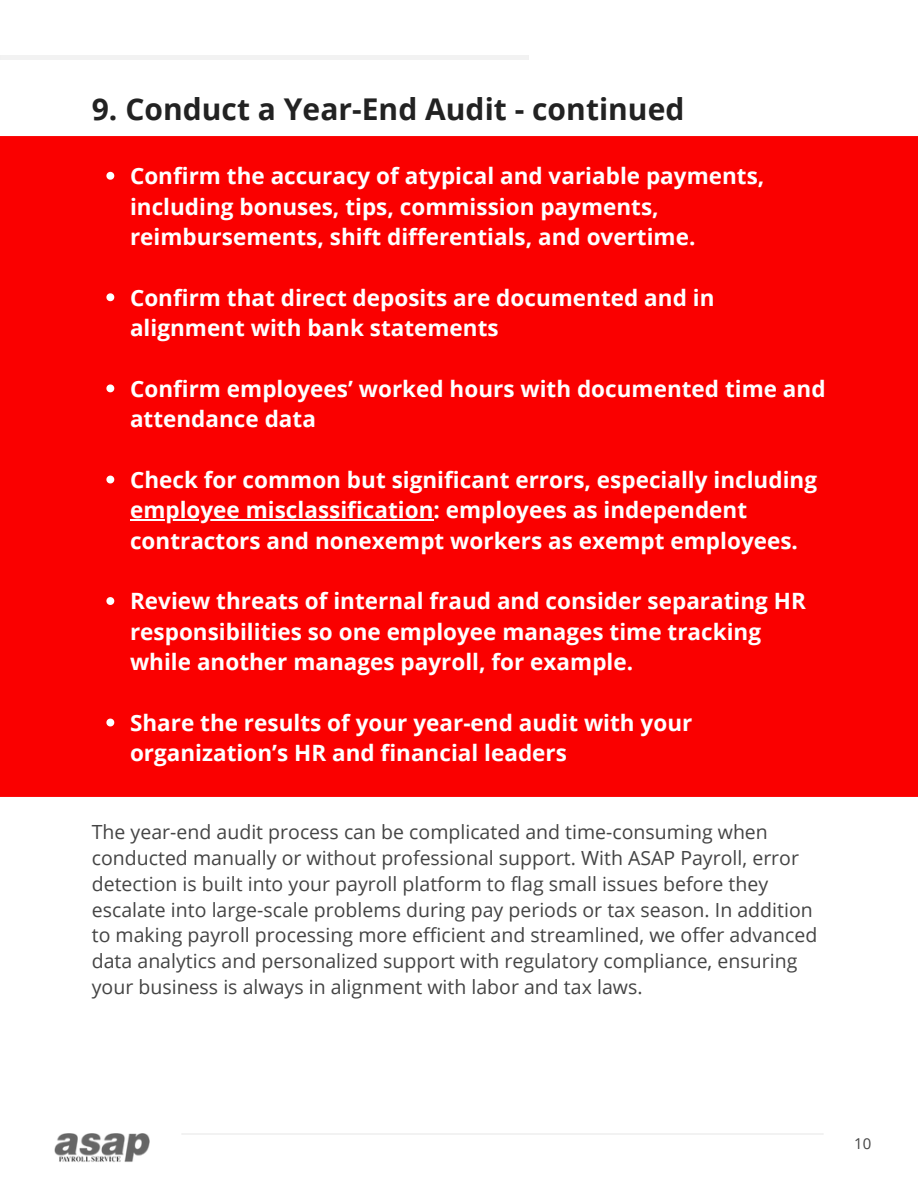
<style>
.page{position:relative;width:918px;height:1188px;background:#fff}
.page>*{position:absolute;margin:0;border:0;box-sizing:border-box;transform-origin:0 0}
.t1{font:700 30px "Open Sans";color:#222}
.t2{font:700 22.5px/30.3px "Open Sans";color:#fff}
.t3{font:19.5px/25.8px "Open Sans";color:#444}
.t4{font:15px "Open Sans";color:#444}
</style>
<div class="page">
<img style="left:54px;top:1134px;width:96px;height:28px">
<div style="left:0;top:136px;width:918px;height:661px;background:#fa0000"></div>
<svg style="left:106px;top:172px;width:8px;height:8px"></svg>
<svg style="left:106px;top:293px;width:8px;height:8px"></svg>
<svg style="left:106px;top:384px;width:8px;height:8px"></svg>
<svg style="left:106px;top:476px;width:8px;height:7px"></svg>
<hr style="left:130px;top:519px;width:304px;height:2px;background:#fff">
<svg style="left:106px;top:597px;width:8px;height:8px"></svg>
<svg style="left:106px;top:719px;width:8px;height:7px"></svg>
<p class="t1" style="left:92px;top:88px;width:594px">9. Conduct a Year-End Audit - continued</p>
<p class="t2" style="left:130px;top:160px;width:636px">Confirm the accuracy of atypical and variable payments, including bonuses, tips, commission payments, reimbursements, shift differentials, and overtime.</p>
<p class="t2" style="left:130px;top:282px;width:586px">Confirm that direct deposits are documented and in alignment with bank statements</p>
<p class="t2" style="left:130px;top:373px;width:697px">Confirm employees’ worked hours with documented time and attendance data</p>
<p class="t2" style="left:130px;top:464px;width:689px">Check for common but significant errors, especially including</p>
<p class="t2" style="left:130px;top:494px;width:670px">employee misclassification: employees as independent contractors and nonexempt workers as exempt employees.</p>
<p class="t2" style="left:130px;top:586px;width:677px">Review threats of internal fraud and consider separating HR</p>
<p class="t2" style="left:130px;top:616px;width:633px">responsibilities so one employee manages time tracking while another manages payroll, for example.</p>
<p class="t2" style="left:130px;top:707px;width:564px">Share the results of your year-end audit with your</p>
<p class="t2" style="left:130px;top:737px;width:438px">organization’s HR and financial leaders</p>
<p class="t3" style="left:92px;top:819px;width:678px">The year-end audit process can be complicated and time-consuming when</p>
<p class="t3" style="left:92px;top:844px;width:727px">conducted manually or without professional support. With ASAP Payroll, error detection is built into your payroll platform to flag small issues before they escalate into large-scale problems during pay periods or tax season. In addition to making payroll processing more efficient and streamlined, we offer advanced data analytics and personalized support with regulatory compliance, ensuring your business is always in alignment with labor and tax laws.</p>
<p class="t4" style="left:854px;top:1133px;width:19px">10</p>
</div>
